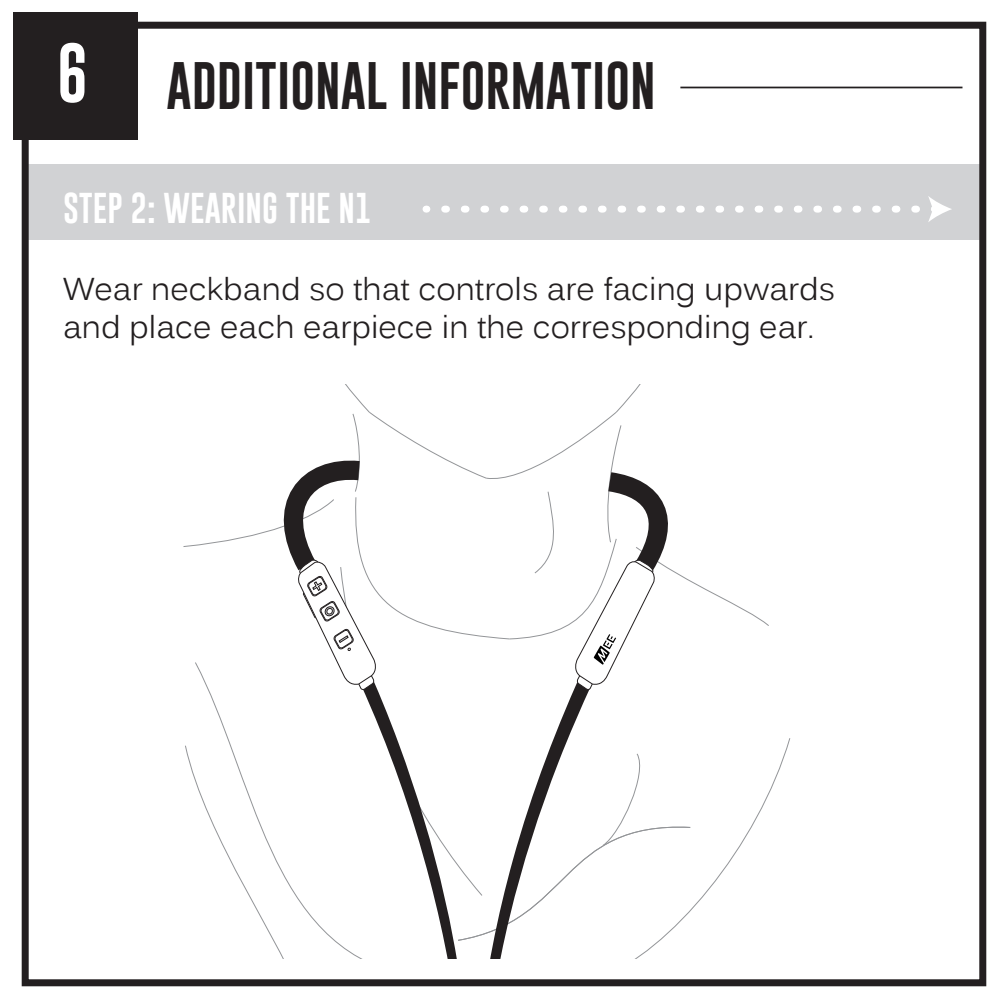
<style>
.page{position:relative;width:1008px;height:1008px;background:#fff}
.page>*{position:absolute;margin:0;border:0;box-sizing:border-box;transform-origin:0 0}
.t1{font:60.9px "Gobold";color:#fff}
.t2{font:49px "Gobold";color:#231f20}
.t3{font:31.5px/37.8px "Kalinga";color:#231f20}
.t4{font:31.5px "Gobold";color:#fff}
</style>
<div class="page">
<div style="left:25px;top:164px;width:958px;height:75px;background:#d1d2d4"></div>
<svg style="left:445px;top:196px;width:507px;height:26px"></svg>
<hr style="left:680px;top:87px;width:282px;height:1px;background:#231f20">
<div style="left:22px;top:22px;width:964px;height:964px;border:7px solid #231f20"></div>
<div style="left:13px;top:13px;width:124px;height:127px;background:#231f20"></div>
<svg style="left:183px;top:385px;width:587px;height:574px"></svg>
<h1 class="t1" style="left:57px;top:34px;width:33px">6</h1>
<h2 class="t2" style="left:167px;top:54px;width:491px">ADDITIONAL INFORMATION</h2>
<p class="t4" style="left:63px;top:188px;width:310px">STEP 2: WEARING THE N1</p>
<p class="t3" style="left:63px;top:273px;width:774px">Wear neckband so that controls are facing upwards and place each earpiece in the corresponding ear.</p>
</div>
